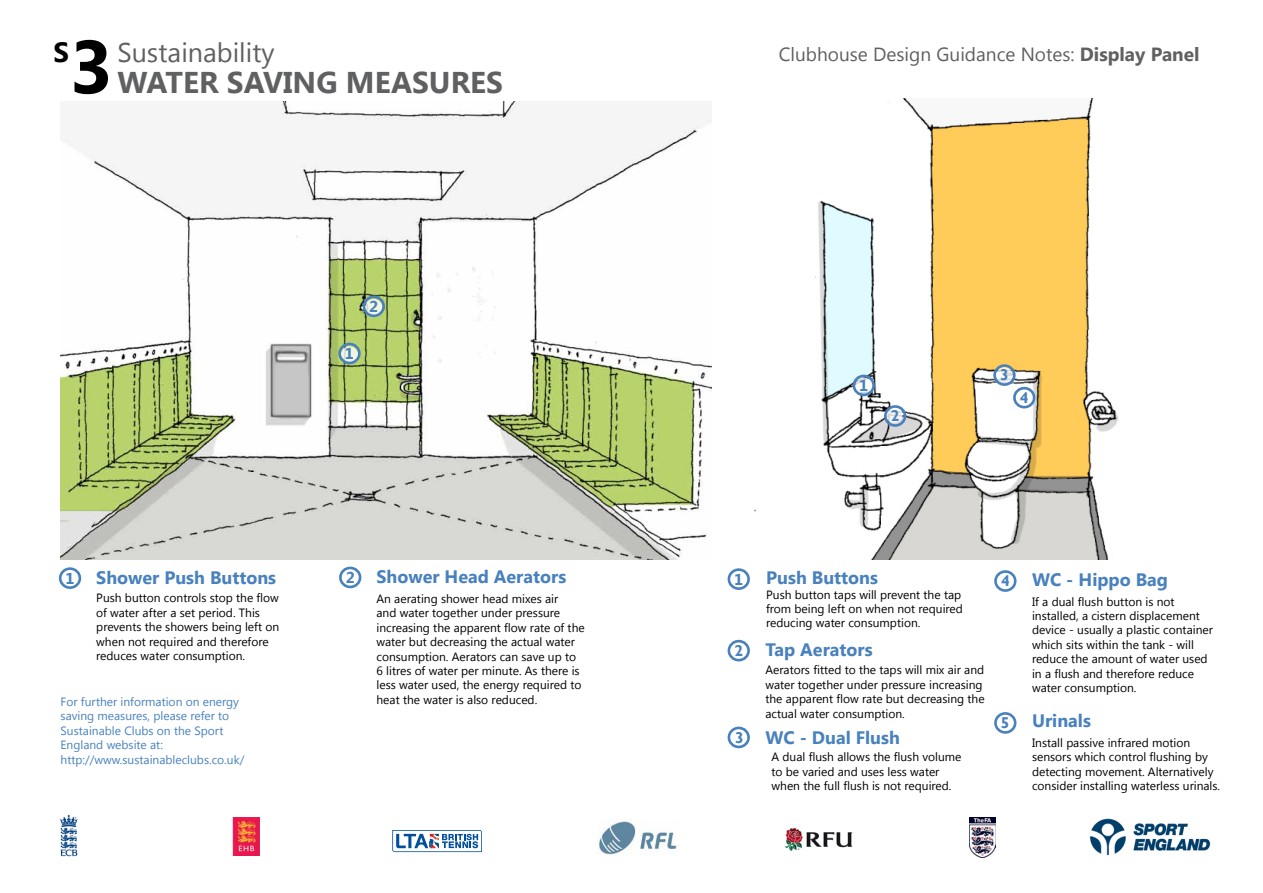
<style>
.page{position:relative;width:1263px;height:893px;background:#fff}
.page>*{position:absolute;margin:0;border:0;box-sizing:border-box;transform-origin:0 0}
.t1{font:700 75px "Segoe UI";color:#000}
.t2{font:700 30px "Segoe UI";color:#5f6062}
.t3{font:700 27.75px "Segoe UI";color:#000}
.t4{font:27px "Segoe UI";color:#5f6062}
.t5{font:19.05px "Segoe UI";color:#5f6062}
.t6{font:700 18px "Segoe UI";color:#4881bd}
.t7{font:700 15.75px "Gill Sans";color:#4881bd}
.t8{font:700 15.75px "Segoe UI";color:#4881bd}
.t9{font:12px/14.4px "Segoe UI";color:#000}
.t10{font:12px/14.4px "Segoe UI";color:#4881bd}
.s1{font-size:15.75px}
.s2{font-weight:700}
.s3{font-family:"Gill Sans";font-size:15.75px}
</style>
<div class="page">
<img style="left:1089px;top:818px;width:122px;height:38px">
<img style="left:969px;top:817px;width:27px;height:41px">
<img style="left:233px;top:817px;width:26px;height:39px">
<svg style="left:392px;top:830px;width:90px;height:22px"></svg>
<img style="left:59px;top:814px;width:19px;height:43px">
<img style="left:597px;top:819px;width:82px;height:36px">
<img style="left:784px;top:827px;width:69px;height:25px">
<img style="left:60px;top:101px;width:651px;height:458px">
<img style="left:754px;top:99px;width:365px;height:460px">
<div style="left:59px;top:567px;width:22px;height:22px;border:3px solid #4881bd;border-radius:50%"></div>
<div style="left:339px;top:567px;width:22px;height:21px;border:3px solid #4881bd;border-radius:50%"></div>
<div style="left:994px;top:570px;width:22px;height:22px;border:3px solid #4881bd;border-radius:50%"></div>
<div style="left:728px;top:640px;width:22px;height:21px;border:3px solid #4881bd;border-radius:50%"></div>
<div style="left:728px;top:568px;width:22px;height:22px;border:3px solid #4881bd;border-radius:50%"></div>
<div style="left:994px;top:712px;width:22px;height:22px;border:3px solid #4881bd;border-radius:50%"></div>
<svg style="left:365px;top:299px;width:17px;height:16px"></svg>
<svg style="left:341px;top:346px;width:17px;height:17px"></svg>
<svg style="left:855px;top:378px;width:17px;height:16px"></svg>
<svg style="left:885px;top:406px;width:18px;height:17px"></svg>
<div style="left:1017px;top:392px;width:17px;height:16px;background:#fff;border-radius:50%"></div>
<svg style="left:996px;top:367px;width:17px;height:17px"></svg>
<div style="left:728px;top:727px;width:22px;height:21px;border:3px solid #4881bd;border-radius:50%"></div>
<div style="left:338px;top:343px;width:23px;height:21px;border:3px solid #4881bd;border-radius:50%"></div>
<div style="left:363px;top:295px;width:22px;height:22px;border:3px solid #4881bd;border-radius:50%"></div>
<div style="left:852px;top:375px;width:23px;height:21px;border:3px solid #4881bd;border-radius:50%"></div>
<div style="left:884px;top:405px;width:22px;height:22px;border:3px solid #4881bd;border-radius:50%"></div>
<div style="left:993px;top:364px;width:23px;height:22px;border:3px solid #4881bd;border-radius:50%"></div>
<div style="left:1013px;top:387px;width:22px;height:21px;border:3px solid #4881bd;border-radius:50%"></div>
<h1 class="t1" style="left:69px;top:13px;width:45px">3</h1>
<h3 class="t3" style="left:53px;top:32px;width:17px">S</h3>
<h3 class="t4" style="left:117px;top:33px;width:159px">Sustainability</h3>
<h2 class="t2" style="left:117px;top:61px;width:387px">WATER SAVING MEASURES</h2>
<h3 class="t8" style="left:345px;top:342px;width:11px">1</h3>
<h3 class="t8" style="left:369px;top:295px;width:11px">2</h3>
<h3 class="t6" style="left:66px;top:565px;width:212px"><span class="s1">1</span> Shower Push Buttons</h3>
<p class="t9" style="left:96px;top:590px;width:185px">Push button controls stop the flow of water after a set period. This prevents the showers being left on when not required and therefore reduces water consumption.</p>
<p class="t10" style="left:61px;top:694px;width:185px">For further information on energy saving measures, please refer to<br>Sustainable Clubs on the Sport<br>England website at: http://www.sustainableclubs.co.uk/</p>
<h3 class="t6" style="left:346px;top:564px;width:222px"><span class="s1">2</span> Shower Head Aerators</h3>
<p class="t9" style="left:376px;top:591px;width:210px">An aerating shower head mixes air<br>and water together under pressure increasing the apparent flow rate of the water but decreasing the actual water consumption. Aerators can save up to 6 litres of water per minute. As there is less water used, the energy required to heat the water is also reduced.</p>
<h3 class="t5" style="left:779px;top:41px;width:422px">Clubhouse Design Guidance Notes: <span class="s2">Display Panel</span></h3>
<h3 class="t8" style="left:859px;top:374px;width:11px">1</h3>
<h3 class="t7" style="left:891px;top:406px;width:10px">2</h3>
<h3 class="t7" style="left:1000px;top:365px;width:10px">3</h3>
<h3 class="t7" style="left:1020px;top:388px;width:10px">4</h3>
<h3 class="t8" style="left:734px;top:568px;width:11px">1</h3>
<h3 class="t6" style="left:766px;top:564px;width:113px">Push Buttons</h3>
<p class="t9" style="left:766px;top:587px;width:198px">Push button taps will prevent the tap from being left on when not required reducing water consumption.</p>
<h3 class="t6" style="left:734px;top:637px;width:140px"><span class="s3">2</span> Tap Aerators</h3>
<p class="t9" style="left:765px;top:662px;width:221px">Aerators fitted to the taps will mix air and water together under pressure increasing the apparent flow rate but decreasing the actual water consumption.</p>
<h3 class="t6" style="left:735px;top:725px;width:166px"><span class="s3">3</span> WC - Dual Flush</h3>
<p class="t9" style="left:771px;top:749px;width:191px">A dual flush allows the flush volume to be varied and uses less water when the full flush is not required.</p>
<h3 class="t7" style="left:1001px;top:571px;width:10px">4</h3>
<h3 class="t7" style="left:1001px;top:713px;width:10px">5</h3>
<h3 class="t6" style="left:1032px;top:567px;width:138px">WC - Hippo Bag</h3>
<p class="t9" style="left:1032px;top:593px;width:182px">If a dual flush button is not installed, a cistern displacement device - usually a plastic container which sits within the tank - will reduce the amount of water used in a flush and therefore reduce water consumption.</p>
<h3 class="t6" style="left:1032px;top:708px;width:60px">Urinals</h3>
<p class="t9" style="left:1032px;top:735px;width:190px">Install passive infrared motion sensors which control flushing by detecting movement. Alternatively consider installing waterless urinals.</p>
</div>
